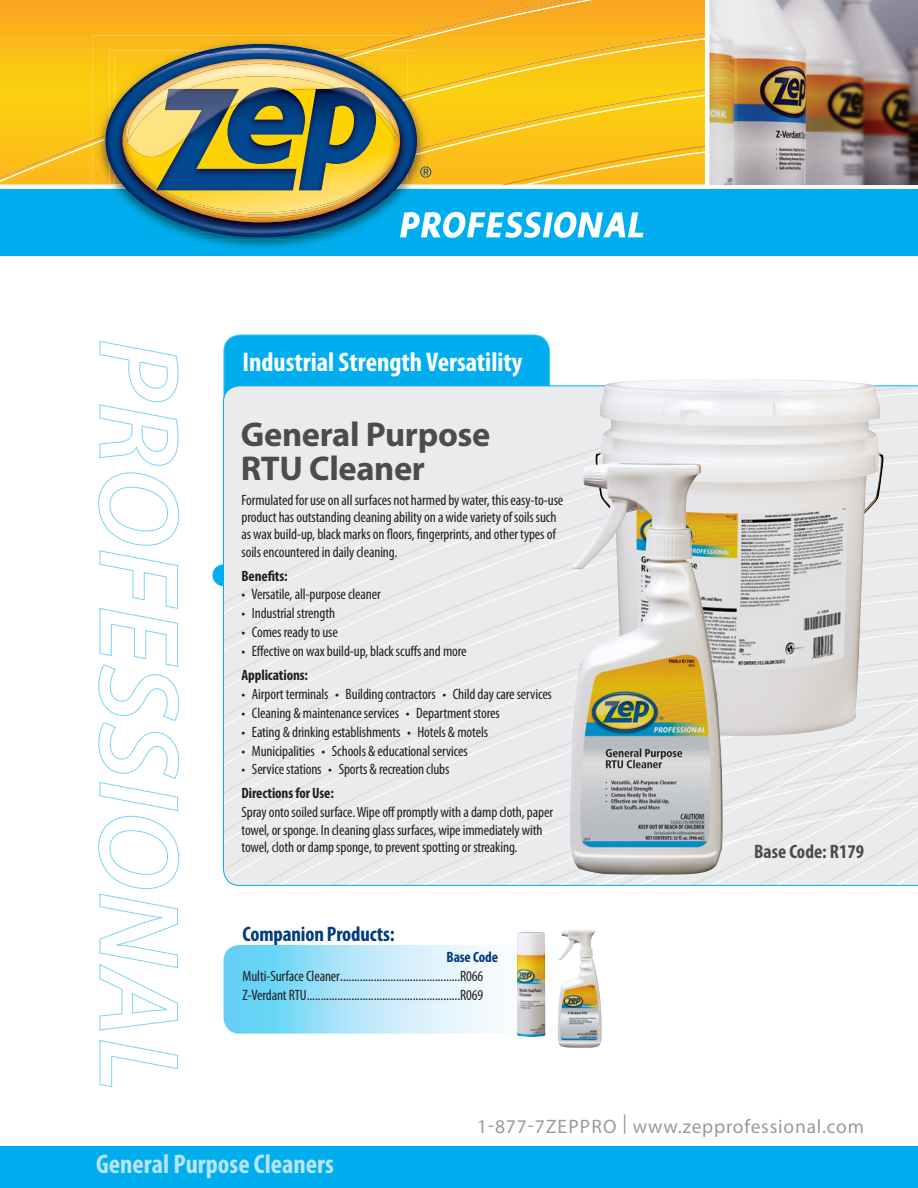
<style>
.page{position:relative;width:918px;height:1188px;background:#fff}
.page>*{position:absolute;margin:0;border:0;box-sizing:border-box;transform-origin:0 0}
.Product_Name-Gray{font:700 34.5px/34.5px "Myriad Pro";letter-spacing:-.01em;color:#4b4c4d}
.Headline{font:700 condensed 27px "Myriad Pro";color:#fff}
.t1{font:700 condensed 27px "Myriad Pro";color:#b9e5fa}
.Body-less_space{font:700 condensed 21px "Myriad Pro";letter-spacing:-.01em;color:#013c7c}
.t2{font:19.5px "Myriad Pro";letter-spacing:.04em;color:#959ca1}
.Chart_Header{font:700 condensed 19.5px "Myriad Pro";color:#4b4c4d}
.Body-less_space-2{font:condensed 15px/17.2px "Myriad Pro";letter-spacing:-.01em;color:#231f20}
.Body-less_space-3{font:700 condensed 15px "Myriad Pro";letter-spacing:-.01em;color:#231f20}
.Body-less_space-4{font:700 condensed 15px "Myriad Pro";letter-spacing:-.01em;color:#013c7c}
</style>
<div class="page">
<svg style="left:224px;top:945px;width:338px;height:89px"></svg>
<div style="left:224px;top:335px;width:326px;height:110px;background:#00aeef;border-radius:16px"></div>
<div style="left:224px;top:335px;width:326px;height:110px;border:1px solid #40c7f4;border-radius:16px"></div>
<svg style="left:0;top:255px;width:918px;height:1px"></svg>
<div style="left:0;top:189px;width:918px;height:66px;background:#00aeef"></div>
<div style="left:0;top:0;width:705px;height:21px;background:#f8a820"></div>
<svg style="left:0;top:21px;width:705px;height:54px;background:#f9ba1d"></svg>
<div style="left:0;top:75px;width:705px;height:57px;background:#fbcc10"></div>
<img style="left:414px;top:36px;width:16px;height:98px">
<img style="left:417px;top:88px;width:13px;height:10px">
<img style="left:93px;top:36px;width:321px;height:98px">
<img style="left:105px;top:119px;width:5px;height:15px">
<img style="left:206px;top:44px;width:211px;height:90px">
<img style="left:112px;top:50px;width:301px;height:189px">
<img style="left:112px;top:50px;width:298px;height:63px">
<img style="left:110px;top:113px;width:5px;height:3px">
<img style="left:408px;top:113px;width:5px;height:3px">
<img style="left:213px;top:233px;width:96px;height:4px">
<img style="left:238px;top:233px;width:46px;height:1px">
<img style="left:408px;top:116px;width:5px;height:18px">
<img style="left:110px;top:116px;width:5px;height:18px">
<img style="left:224px;top:48px;width:74px;height:2px">
<img style="left:207px;top:50px;width:108px;height:4px">
<img style="left:115px;top:54px;width:293px;height:63px">
<svg style="left:408px;top:92px;width:5px;height:9px"></svg>
<img style="left:315px;top:54px;width:93px;height:62px">
<img style="left:115px;top:54px;width:92px;height:62px">
<img style="left:115px;top:191px;width:293px;height:42px">
<img style="left:121px;top:59px;width:279px;height:163px">
<img style="left:135px;top:59px;width:125px;height:5px">
<img style="left:394px;top:108px;width:2px;height:26px">
<img style="left:127px;top:64px;width:267px;height:70px">
<svg style="left:400px;top:212px;width:243px;height:26px"></svg>
<svg style="left:0;top:134px;width:705px;height:57px;background:#baa546"></svg>
<svg style="left:99px;top:341px;width:80px;height:125px"></svg>
<svg style="left:98px;top:472px;width:82px;height:559px"></svg>
<svg style="left:99px;top:1040px;width:79px;height:48px"></svg>
<div style="left:0;top:1146px;width:918px;height:42px;background:#00aeef"></div>
<svg style="left:224px;top:387px;width:694px;height:498px;background:#e4e6e8"></svg>
<img style="left:596px;top:379px;width:288px;height:357px">
<img style="left:571px;top:463px;width:81px;height:106px">
<img style="left:517px;top:932px;width:29px;height:105px">
<img style="left:557px;top:930px;width:45px;height:118px">
<img style="left:709px;top:0;width:209px;height:185px">
<p class="Headline" style="left:242px;top:345px;width:282px">Industrial Strength Versatility</p>
<p class="Product_Name-Gray" style="left:241px;top:416px;width:251px">General Purpose<br>RTU Cleaner</p>
<p class="Body-less_space-2" style="left:242px;top:491px;width:323px">Formulated for use on all surfaces not harmed by water, this easy-to-use product has outstanding cleaning ability on a wide variety of soils such as wax build-up, black marks on floors, fingerprints, and other types of soils encountered in daily cleaning.</p>
<p class="Body-less_space-3" style="left:242px;top:566px;width:48px">Benefits:</p>
<p class="Body-less_space-2" style="left:242px;top:586px;width:141px">• Versatile, all-purpose cleaner</p>
<p class="Body-less_space-2" style="left:242px;top:605px;width:95px">• Industrial strength</p>
<p class="Body-less_space-2" style="left:242px;top:623px;width:98px">• Comes ready to use</p>
<p class="Body-less_space-2" style="left:242px;top:642px;width:227px">• Effective on wax build-up, black scuffs and more</p>
<p class="Body-less_space-3" style="left:242px;top:666px;width:68px">Applications:</p>
<p class="Body-less_space-2" style="left:242px;top:685px;width:312px">• Airport terminals • Building contractors • Child day care services</p>
<p class="Body-less_space-2" style="left:242px;top:704px;width:260px">• Cleaning &amp; maintenance services • Department stores</p>
<p class="Body-less_space-2" style="left:242px;top:723px;width:248px">• Eating &amp; drinking establishments • Hotels &amp; motels</p>
<p class="Body-less_space-2" style="left:242px;top:742px;width:228px">• Municipalities • Schools &amp; educational services</p>
<p class="Body-less_space-2" style="left:242px;top:761px;width:210px">• Service stations • Sports &amp; recreation clubs</p>
<p class="Body-less_space-3" style="left:242px;top:784px;width:94px">Directions for Use:</p>
<p class="Body-less_space-2" style="left:242px;top:804px;width:313px">Spray onto soiled surface. Wipe off promptly with a damp cloth, paper towel, or sponge. In cleaning glass surfaces, wipe immediately with towel, cloth or damp sponge, to prevent spotting or streaking.</p>
<p class="Body-less_space" style="left:243px;top:921px;width:154px">Companion Products:</p>
<p class="Body-less_space-4" style="left:447px;top:948px;width:53px">Base Code</p>
<p class="Body-less_space-2" style="left:243px;top:967px;width:242px">Multi-Surface Cleaner...........................................R066</p>
<p class="Body-less_space-2" style="left:243px;top:986px;width:242px">Z-Verdant RTU.......................................................R069</p>
<p class="Chart_Header" style="left:754px;top:839px;width:111px">Base Code: R179</p>
<p class="t1" style="left:96px;top:1147px;width:239px">General Purpose Cleaners</p>
<p class="t2" style="left:477px;top:1116px;width:388px">1-877-7ZEPPRO | www.zepprofessional.com</p>
</div>
